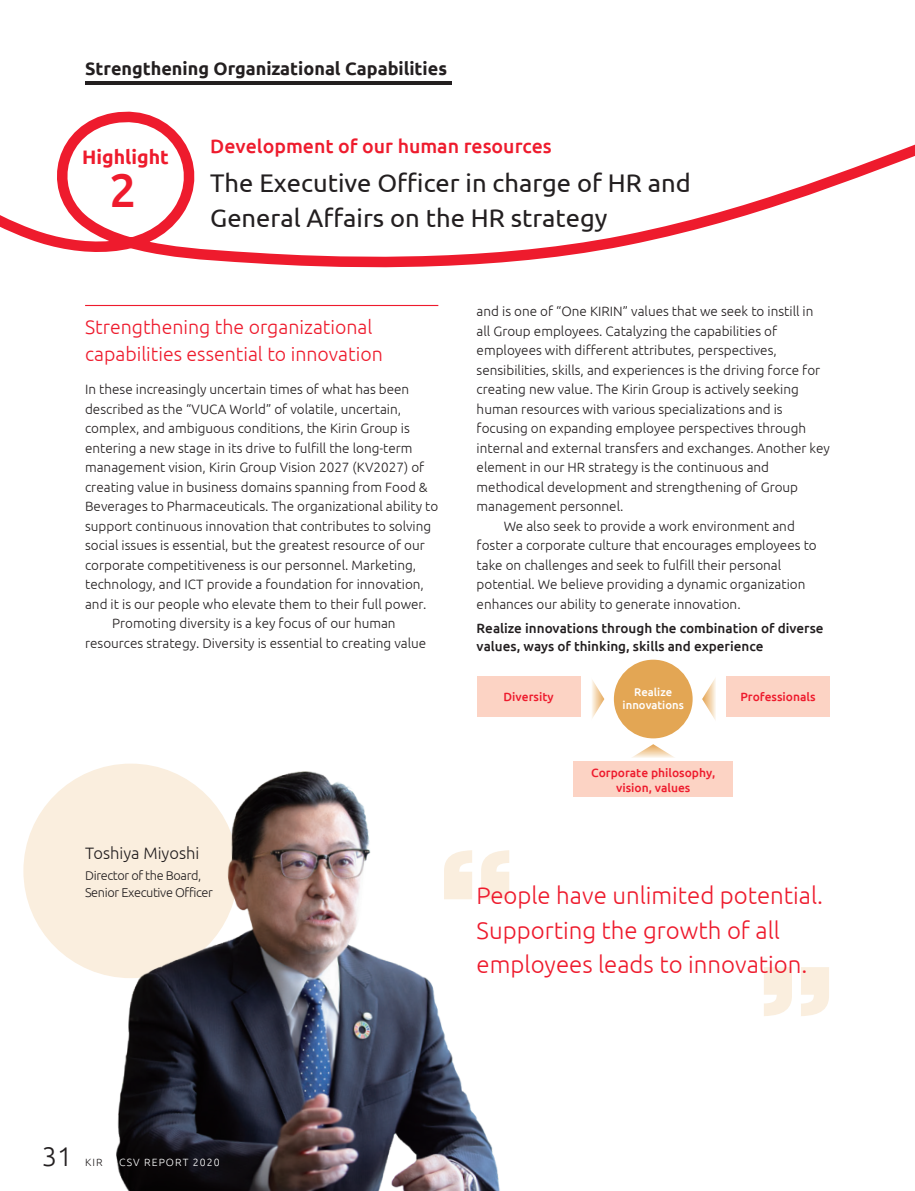
<style>
.page{position:relative;width:915px;height:1191px;background:#fff}
.page>*{position:absolute;margin:0;border:0;box-sizing:border-box;transform-origin:0 0}
.t1{font:500 47.25px "Ubuntu";color:#ee1b2d}
.t2{font:300 27px "Ubuntu";color:#231f20}
.t3{font:25.5px/34.5px "Ubuntu";color:#231f20}
.t4{font:300 24px/34.5px "Ubuntu";color:#ee1b2d}
.t5{font:300 19.5px/27px "Ubuntu";color:#ee1b2d}
.t6{font:500 19.5px "Ubuntu";color:#ee1b2d}
.t7{font:700 19.5px "Ubuntu";color:#ee1b2d}
.t8{font:700 18px "Ubuntu";color:#231f20}
.t9{font:300 16.5px "Ubuntu";color:#231f20}
.t10{font:300 13.5px "Ubuntu";color:#231f20}
.t11{font:500 13.5px/17.2px "Ubuntu";color:#231f20}
.t12{font:300 12.75px/16.5px "Ubuntu";letter-spacing:-.03em;color:#231f20}
.t13{font:500 12px/15px "Ubuntu";color:#ee1b2d;text-align:center}
.t14{font:500 11.25px/13.5px "Ubuntu";color:#fff;text-align:center}
.t15{font:300 10.5px "Ubuntu";letter-spacing:.1em;color:#fff}
.s1{color:#231f20}
</style>
<div class="page">
<svg style="left:764px;top:967px;width:64px;height:49px"></svg>
<img style="left:23px;top:763px;width:486px;height:428px">
<svg style="left:0;top:81px;width:914px;height:187px"></svg>
<hr style="left:85px;top:305px;width:353px;height:1px;background:#ee1b2d">
<div style="left:476px;top:676px;width:104px;height:41px;background:#fcd3c4"></div>
<div style="left:725px;top:676px;width:104px;height:41px;background:#fcd3c4"></div>
<div style="left:613px;top:659px;width:79px;height:79px;background:#e3a654;border-radius:50%"></div>
<svg style="left:632px;top:744px;width:42px;height:14px"></svg>
<div style="left:573px;top:761px;width:159px;height:36px;background:#fcd3c4"></div>
<svg style="left:702px;top:679px;width:13px;height:40px"></svg>
<svg style="left:592px;top:680px;width:12px;height:38px"></svg>
<hr style="left:85px;top:81px;width:366px;height:3px;background:#231f20">
<h3 class="t8" style="left:85px;top:57px;width:363px">Strengthening Organizational Capabilities</h3>
<h3 class="t7" style="left:82px;top:145px;width:88px">Highlight</h3>
<h1 class="t1" style="left:109px;top:161px;width:28px">2</h1>
<h3 class="t6" style="left:210px;top:133px;width:343px">Development of our human resources</h3>
<h3 class="t3" style="left:210px;top:165px;width:482px">The Executive Officer in charge of HR and<br>General Affairs on the HR strategy</h3>
<h3 class="t5" style="left:85px;top:313px;width:299px">Strengthening the organizational capabilities essential to innovation</h3>
<p class="t10" style="left:85px;top:381px;width:325px">In these increasingly uncertain times of what has been</p>
<p class="t10" style="left:85px;top:401px;width:317px">described as the “VUCA World” of volatile, uncertain,</p>
<p class="t10" style="left:85px;top:420px;width:326px">complex, and ambiguous conditions, the Kirin Group is</p>
<p class="t10" style="left:85px;top:440px;width:329px">entering a new stage in its drive to fulfill the long-term</p>
<p class="t10" style="left:85px;top:459px;width:340px">management vision, Kirin Group Vision 2027 (KV2027) of</p>
<p class="t10" style="left:85px;top:479px;width:344px">creating value in business domains spanning from Food &amp;</p>
<p class="t10" style="left:85px;top:498px;width:354px">Beverages to Pharmaceuticals. The organizational ability to</p>
<p class="t10" style="left:85px;top:518px;width:347px">support continuous innovation that contributes to solving</p>
<p class="t10" style="left:85px;top:537px;width:341px">social issues is essential, but the greatest resource of our</p>
<p class="t10" style="left:85px;top:557px;width:332px">corporate competitiveness is our personnel. Marketing,</p>
<p class="t10" style="left:85px;top:576px;width:340px">technology, and ICT provide a foundation for innovation,</p>
<p class="t10" style="left:85px;top:596px;width:342px">and it is our people who elevate them to their full power.</p>
<p class="t10" style="left:112px;top:615px;width:285px">Promoting diversity is a key focus of our human</p>
<p class="t10" style="left:85px;top:635px;width:342px">resources strategy. Diversity is essential to creating value</p>
<p class="t9" style="left:85px;top:843px;width:116px">Toshiya Miyoshi</p>
<p class="t12" style="left:85px;top:867px;width:129px">Director of the Board,<br>Senior Executive Officer</p>
<p class="t10" style="left:476px;top:303px;width:338px">and is one of “One KIRIN” values that we seek to instill in</p>
<p class="t10" style="left:476px;top:323px;width:302px">all Group employees. Catalyzing the capabilities of</p>
<p class="t10" style="left:476px;top:342px;width:301px">employees with different attributes, perspectives,</p>
<p class="t10" style="left:476px;top:362px;width:345px">sensibilities, skills, and experiences is the driving force for</p>
<p class="t10" style="left:476px;top:381px;width:323px">creating new value. The Kirin Group is actively seeking</p>
<p class="t10" style="left:476px;top:401px;width:307px">human resources with various specializations and is</p>
<p class="t10" style="left:476px;top:420px;width:331px">focusing on expanding employee perspectives through</p>
<p class="t10" style="left:476px;top:440px;width:354px">internal and external transfers and exchanges. Another key</p>
<p class="t10" style="left:476px;top:459px;width:294px">element in our HR strategy is the continuous and</p>
<p class="t10" style="left:476px;top:479px;width:323px">methodical development and strengthening of Group</p>
<p class="t10" style="left:476px;top:498px;width:148px">management personnel.</p>
<p class="t10" style="left:503px;top:518px;width:292px">We also seek to provide a work environment and</p>
<p class="t10" style="left:476px;top:537px;width:341px">foster a corporate culture that encourages employees to</p>
<p class="t10" style="left:476px;top:557px;width:306px">take on challenges and seek to fulfill their personal</p>
<p class="t10" style="left:476px;top:576px;width:330px">potential. We believe providing a dynamic organization</p>
<p class="t10" style="left:476px;top:596px;width:265px">enhances our ability to generate innovation.</p>
<p class="t11" style="left:476px;top:619px;width:348px">Realize innovations through the combination of diverse values, ways of thinking, skills and experience</p>
<p class="t13" style="left:503px;top:689px;width:52px">Diversity</p>
<p class="t13" style="left:740px;top:689px;width:77px">Professionals</p>
<p class="t14" style="left:622px;top:684px;width:63px">Realize innovations</p>
<p class="t13" style="left:591px;top:764px;width:126px">Corporate philosophy, vision, values</p>
<h3 class="t4" style="left:476px;top:878px;width:348px">People have unlimited potential.<br>Supporting the growth of all employees leads to innovation.</h3>
<h2 class="t2" style="left:42px;top:1139px;width:32px">31</h2>
<p class="t15" style="left:85px;top:1155px;width:136px"><span class="s1">KIR</span>IN CSV REPORT 2020</p>
</div>
